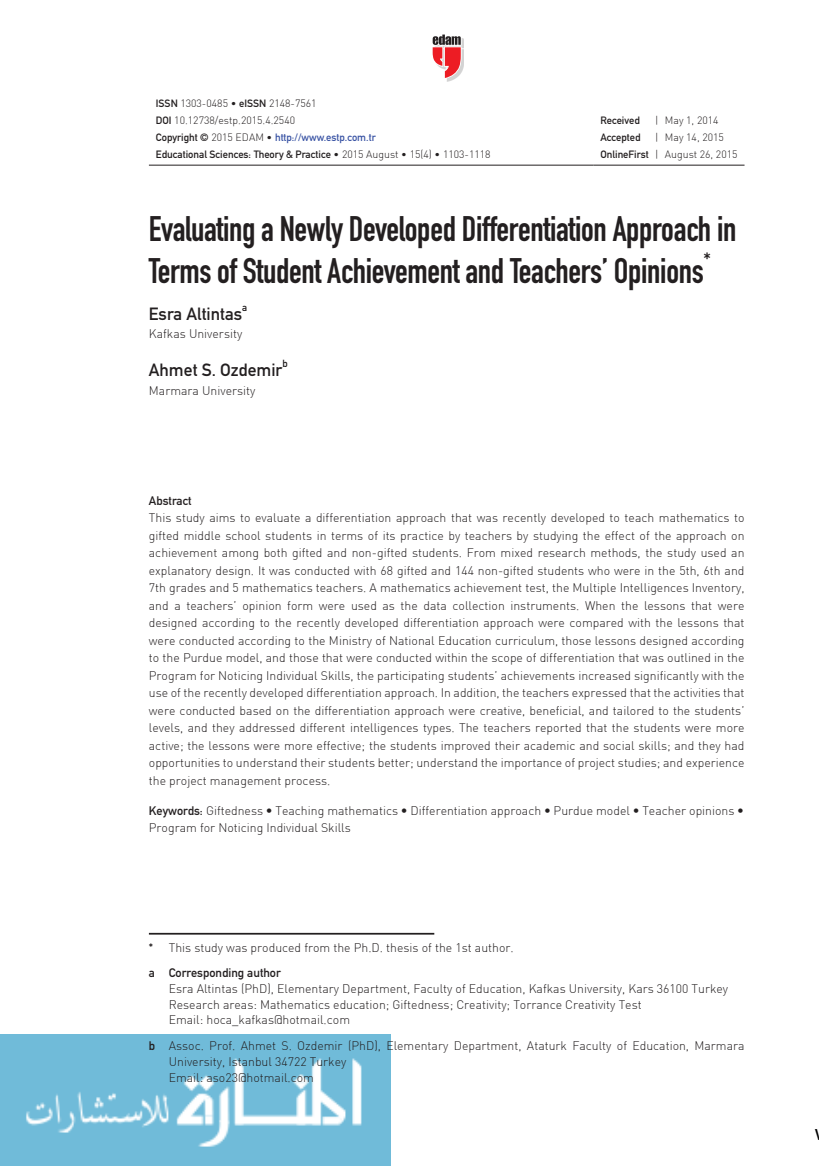
<style>
.page{position:relative;width:819px;height:1166px;background:#fff}
.page>*{position:absolute;margin:0;border:0;box-sizing:border-box;transform-origin:0 0}
._01_Makale_Adi_ENG{font:35px/42px "DIN Engschrift Std";letter-spacing:-.01em;color:#231f20}
._02_yazar_adı{font:17.5px "DIN Mittelschrift Std";color:#231f20}
._02_öz_metin_ENG{font:300 12.25px/17.5px "DI Nbek";color:#231f20;text-align:justify}
._03_anahtar_kelimeA{font:300 12.25px/17.5px "DI Nbek";color:#231f20}
._03_Üniversite{font:300 12.25px "DI Nbek";color:#231f20}
._01_öz_ENG{font:12.25px "DIN Mittelschrift Std";color:#231f20}
.t1{font:300 10.5px "DI Nbek";color:#231f20}
.t2{font:10.5px "DIN Mittelschrift Std";color:#231f20}
.t3{font:10.5px "DIN Mittelschrift Std";color:#3953a4}
._02_yazar_adı-2{font:10.15px "DIN Mittelschrift Std";color:#231f20}
.s1{font-family:"DIN Mittelschrift Std";font-weight:400}
.s2{color:#231f20}
.s3{font-family:"DI Nbek";font-weight:300;color:#231f20}
.s4{font-family:"DI Nbek";font-weight:300}
</style>
<div class="page">
<img style="left:0;top:1034px;width:390px;height:132px">
<hr style="left:149px;top:165px;width:444px;height:1px;background:#231f20">
<hr style="left:593px;top:165px;width:151px;height:1px;background:#231f20">
<div style="left:434px;top:36px;width:30px;height:46px;background:#231f20;opacity:.2"></div>
<svg style="left:432px;top:34px;width:30px;height:46px"></svg>
<hr style="left:149px;top:933px;width:285px;height:1px;background:#231f20">
<p class="t1" style="left:156px;top:96px;width:162px"><span class="s1">ISSN</span> 1303-0485 • <span class="s1">eISSN</span> 2148-7561</p>
<p class="t1" style="left:156px;top:113px;width:141px"><span class="s1">DOI</span> 10.12738/estp.2015.4.2540</p>
<p class="t3" style="left:156px;top:131px;width:221px"><span class="s2">Copyright ©</span> <span class="s3">2015 EDAM •</span> http://www.estp.com.tr</p>
<p class="t2" style="left:156px;top:148px;width:336px">Educational Sciences: Theory &amp; Practice <span class="s4">• 2015 August • 15(4) • 1103-1118</span></p>
<p class="t2" style="left:600px;top:114px;width:41px">Received</p>
<p class="t1" style="left:655px;top:113px;width:65px">| May 1, 2014</p>
<p class="t2" style="left:600px;top:131px;width:42px">Accepted</p>
<p class="t1" style="left:655px;top:131px;width:70px">| May 14, 2015</p>
<p class="t1" style="left:600px;top:148px;width:139px"><span class="s1">OnlineFirst</span> | August 26, 2015</p>
<p class="_01_Makale_Adi_ENG" style="left:149px;top:207px;width:589px">Evaluating a Newly Developed Differentiation Approach in<br>Terms of Student Achievement and Teachers’ Opinions<sup>*</sup></p>
<p class="_02_yazar_adı" style="left:149px;top:303px;width:95px">Esra Altintas</p>
<p class="_02_yazar_adı-2" style="left:242px;top:301px;width:7px">a</p>
<p class="_03_Üniversite" style="left:149px;top:326px;width:95px">Kafkas University</p>
<p class="_02_yazar_adı" style="left:149px;top:360px;width:135px">Ahmet S. Ozdemir</p>
<p class="_02_yazar_adı-2" style="left:282px;top:357px;width:7px">b</p>
<p class="_03_Üniversite" style="left:149px;top:383px;width:108px">Marmara University</p>
<p class="_01_öz_ENG" style="left:149px;top:493px;width:44px">Abstract</p>
<p class="_02_öz_metin_ENG" style="left:149px;top:509px;width:597px">This study aims to evaluate a differentiation approach that was recently developed to teach mathematics to gifted middle school students in terms of its practice by teachers by studying the effect of the approach on achievement among both gifted and non-gifted students. From mixed research methods, the study used an explanatory design. It was conducted with 68 gifted and 144 non-gifted students who were in the 5th, 6th and 7th grades and 5 mathematics teachers. A mathematics achievement test, the Multiple Intelligences Inventory, and a teachers’ opinion form were used as the data collection instruments. When the lessons that were designed according to the recently developed differentiation approach were compared with the lessons that were conducted according to the Ministry of National Education curriculum, those lessons designed according to the Purdue model, and those that were conducted within the scope of differentiation that was outlined in the Program for Noticing Individual Skills, the participating students’ achievements increased significantly with the use of the recently developed differentiation approach. In addition, the teachers expressed that the activities that were conducted based on the differentiation approach were creative, beneficial, and tailored to the students’ levels, and they addressed different intelligences types. The teachers reported that the students were more active; the lessons were more effective; the students improved their academic and social skills; and they had opportunities to understand their students better; understand the importance of project studies; and experience the project management process.</p>
<p class="_03_anahtar_kelimeA" style="left:149px;top:801px;width:596px"><span class="s1">Keywords:</span> Giftedness <span class="s1">•</span> Teaching mathematics <span class="s1">•</span> Differentiation approach <span class="s1">•</span> Purdue model <span class="s1">•</span> Teacher opinions <span class="s1">•<br></span>Program for Noticing Individual Skills</p>
<p class="_02_öz_metin_ENG" style="left:149px;top:938px;width:366px"><span class="s1">*</span> This study was produced from the Ph.D. thesis of the 1st author.</p>
<p class="_01_öz_ENG" style="left:149px;top:966px;width:133px">a Corresponding author</p>
<p class="_02_öz_metin_ENG" style="left:169px;top:979px;width:561px">Esra Altintas (PhD), Elementary Department, Faculty of Education, Kafkas University, Kars 36100 Turkey</p>
<p class="_02_öz_metin_ENG" style="left:169px;top:995px;width:474px">Research areas: Mathematics education; Giftedness; Creativity; Torrance Creativity Test</p>
<p class="_02_öz_metin_ENG" style="left:169px;top:1011px;width:183px">Email: hoca_kafkas@hotmail.com</p>
<p class="_02_öz_metin_ENG" style="left:169px;top:1038px;width:577px;line-height:15.8px;text-indent:-20px"><span class="s1">b</span> Assoc. Prof. Ahmet S. Ozdemir (PhD), Elementary Department, Ataturk Faculty of Education, Marmara<br>University, Istanbul 34722 Turkey</p>
<p class="_02_öz_metin_ENG" style="left:169px;top:1068px;width:147px">Email: aso23@hotmail.com</p>
</div>
